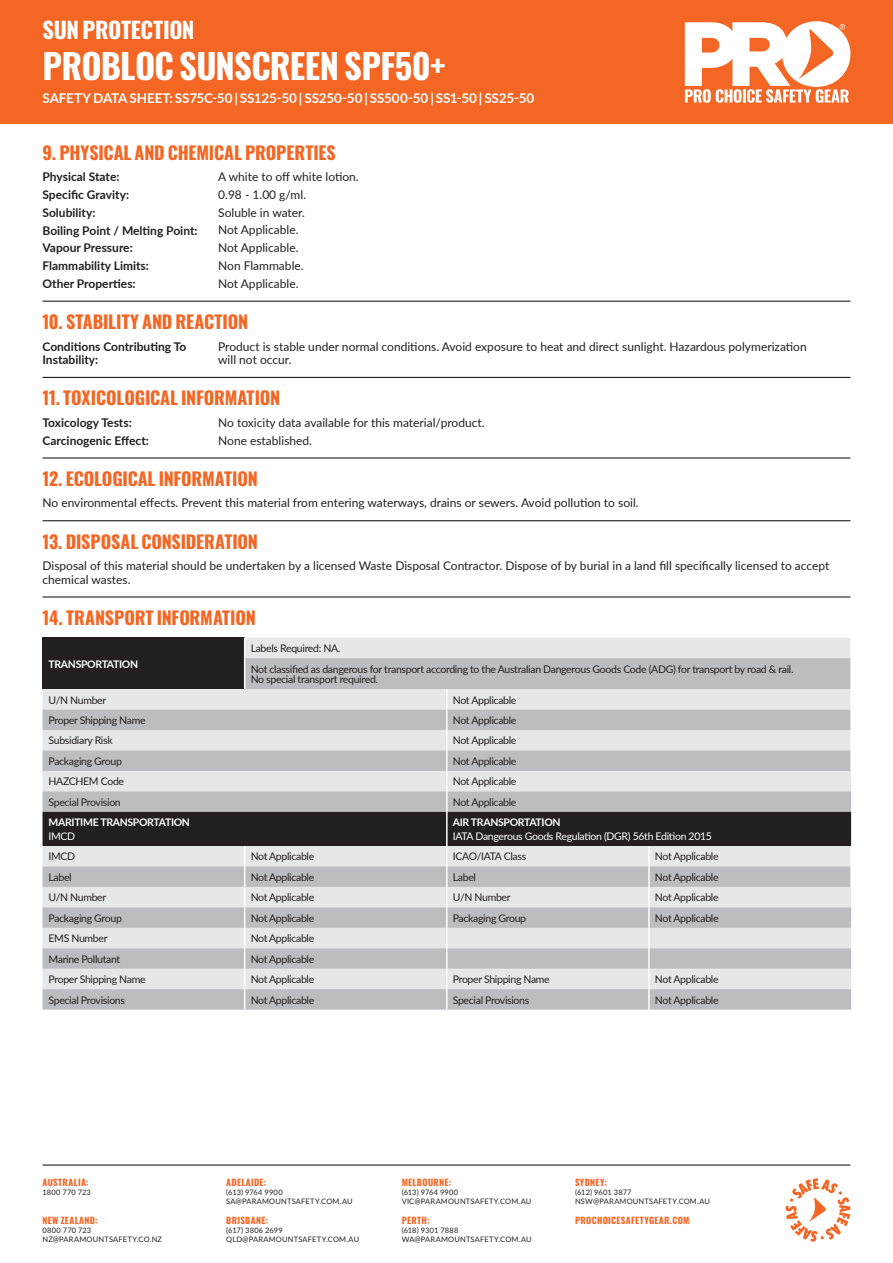
<style>
.page{position:relative;width:893px;height:1263px;background:#fff}
.page>*{position:absolute;margin:0;border:0;box-sizing:border-box;transform-origin:0 0}
.t1{font:700 34.5px "Oswald";letter-spacing:-.02em;color:#fff}
.t2{font:700 22.5px "Oswald";letter-spacing:-.015em;color:#fff}
.t3{font:700 18px "Oswald";letter-spacing:-.01em;color:#f36624}
.t4{font:700 13.5px "Lato";letter-spacing:-.01em;color:#fff}
.t5{font:12px/13.5px "Lato";color:#231f20}
.t6{font:700 12px/13.5px "Lato";color:#231f20}
.t7{font:10.5px/10.5px "Lato";letter-spacing:-.03em;color:#231f20}
.t8{font:700 10.5px "Lato";letter-spacing:-.03em;color:#fff}
.t9{font:10.5px "Lato";letter-spacing:-.03em;color:#fff}
.t10{font:700 9px "Oswald";letter-spacing:.035em;color:#f36624}
.t11{font:7.5px/9px "Lato";letter-spacing:.025em;color:#231f20}
</style>
<div class="page">
<div style="left:0;top:0;width:893px;height:124px;background:#f36624"></div>
<svg style="left:685px;top:21px;width:165px;height:82px"></svg>
<hr style="left:43px;top:1164px;width:807px;height:1px;background:#231f20">
<svg style="left:785px;top:1178px;width:65px;height:64px"></svg>
<hr style="left:43px;top:457px;width:807px;height:2px;background:#231f20">
<hr style="left:43px;top:520px;width:807px;height:1px;background:#231f20">
<hr style="left:43px;top:596px;width:807px;height:1px;background:#231f20">
<hr style="left:43px;top:377px;width:807px;height:1px;background:#231f20">
<hr style="left:43px;top:301px;width:807px;height:1px;background:#231f20">
<svg style="left:43px;top:638px;width:807px;height:20px;background:#b5b4b6"></svg>
<svg style="left:43px;top:658px;width:808px;height:154px;background:#c4c5c7"></svg>
<svg style="left:244px;top:638px;width:1px;height:20px"></svg>
<svg style="left:43px;top:812px;width:808px;height:198px;background:#b3b3b5"></svg>
<hr style="left:850px;top:689px;width:2px;height:20px;background:#fff">
<hr style="left:850px;top:709px;width:2px;height:21px;background:#fff">
<hr style="left:850px;top:730px;width:2px;height:20px;background:#fff">
<hr style="left:850px;top:750px;width:2px;height:21px;background:#fff">
<hr style="left:850px;top:846px;width:2px;height:20px;background:#fff">
<hr style="left:850px;top:866px;width:2px;height:21px;background:#fff">
<hr style="left:244px;top:658px;width:1px;height:31px;background:#fff">
<hr style="left:850px;top:658px;width:2px;height:31px;background:#fff">
<hr style="left:446px;top:689px;width:2px;height:20px;background:#fff">
<hr style="left:446px;top:709px;width:2px;height:21px;background:#fff">
<hr style="left:446px;top:730px;width:2px;height:20px;background:#fff">
<hr style="left:446px;top:750px;width:2px;height:21px;background:#fff">
<hr style="left:446px;top:771px;width:2px;height:20px;background:#fff">
<hr style="left:446px;top:791px;width:2px;height:21px;background:#fff">
<hr style="left:446px;top:812px;width:2px;height:34px;background:#fff">
<hr style="left:446px;top:846px;width:2px;height:20px;background:#fff">
<hr style="left:446px;top:866px;width:2px;height:21px;background:#fff">
<hr style="left:446px;top:887px;width:2px;height:20px;background:#fff">
<hr style="left:446px;top:907px;width:2px;height:21px;background:#fff">
<hr style="left:446px;top:928px;width:2px;height:20px;background:#fff">
<hr style="left:446px;top:948px;width:2px;height:21px;background:#fff">
<hr style="left:446px;top:969px;width:2px;height:20px;background:#fff">
<hr style="left:446px;top:989px;width:2px;height:21px;background:#fff">
<hr style="left:648px;top:846px;width:2px;height:20px;background:#fff">
<hr style="left:648px;top:866px;width:2px;height:21px;background:#fff">
<hr style="left:648px;top:887px;width:2px;height:20px;background:#fff">
<hr style="left:648px;top:907px;width:2px;height:21px;background:#fff">
<hr style="left:648px;top:928px;width:2px;height:20px;background:#fff">
<hr style="left:648px;top:948px;width:2px;height:21px;background:#fff">
<hr style="left:648px;top:969px;width:2px;height:20px;background:#fff">
<hr style="left:648px;top:989px;width:2px;height:21px;background:#fff">
<h2 class="t2" style="left:43px;top:19px;width:154px">SUN PROTECTION</h2>
<h1 class="t1" style="left:43px;top:48px;width:405px">PROBLOC SUNSCREEN SPF50+</h1>
<p class="t4" style="left:43px;top:88px;width:493px">SAFETY DATA SHEET: SS75C-50 | SS125-50 | SS250-50 | SS500-50 | SS1-50 | SS25-50</p>
<p class="t3" style="left:43px;top:143px;width:295px">9. PHYSICAL AND CHEMICAL PROPERTIES</p>
<p class="t6" style="left:43px;top:170px;width:79px">Physical State:</p>
<p class="t6" style="left:43px;top:187px;width:88px">Specific Gravity:</p>
<p class="t6" style="left:43px;top:205px;width:54px">Solubility:</p>
<p class="t6" style="left:43px;top:223px;width:157px">Boiling Point / Melting Point:</p>
<p class="t6" style="left:43px;top:241px;width:92px">Vapour Pressure:</p>
<p class="t6" style="left:43px;top:258px;width:108px">Flammability Limits:</p>
<p class="t6" style="left:43px;top:276px;width:95px">Other Properties:</p>
<p class="t5" style="left:218px;top:170px;width:142px">A white to off white lotion.</p>
<p class="t5" style="left:218px;top:187px;width:89px">0.98 - 1.00 g/ml.</p>
<p class="t5" style="left:218px;top:205px;width:88px">Soluble in water.</p>
<p class="t5" style="left:218px;top:223px;width:82px">Not Applicable.</p>
<p class="t5" style="left:218px;top:241px;width:82px">Not Applicable.</p>
<p class="t5" style="left:218px;top:258px;width:87px">Non Flammable.</p>
<p class="t5" style="left:218px;top:276px;width:82px">Not Applicable.</p>
<p class="t3" style="left:43px;top:312px;width:207px">10. STABILITY AND REACTION</p>
<p class="t6" style="left:43px;top:339px;width:145px">Conditions Contributing To<br>Instability:</p>
<p class="t5" style="left:218px;top:339px;width:590px">Product is stable under normal conditions. Avoid exposure to heat and direct sunlight. Hazardous polymerization will not occur.</p>
<p class="t3" style="left:43px;top:389px;width:239px">11. TOXICOLOGICAL INFORMATION</p>
<p class="t5" style="left:218px;top:415px;width:268px">No toxicity data available for this material/product.</p>
<p class="t5" style="left:218px;top:433px;width:95px">None established.</p>
<p class="t3" style="left:43px;top:469px;width:217px">12. ECOLOGICAL INFORMATION</p>
<p class="t5" style="left:43px;top:496px;width:598px">No environmental effects. Prevent this material from entering waterways, drains or sewers. Avoid pollution to soil.</p>
<p class="t3" style="left:43px;top:532px;width:217px">13. DISPOSAL CONSIDERATION</p>
<p class="t5" style="left:43px;top:558px;width:788px">Disposal of this material should be undertaken by a licensed Waste Disposal Contractor. Dispose of by burial in a land fill specifically licensed to accept chemical wastes.</p>
<p class="t6" style="left:43px;top:415px;width:91px">Toxicology Tests:</p>
<p class="t6" style="left:43px;top:433px;width:108px">Carcinogenic Effect:</p>
<p class="t3" style="left:43px;top:608px;width:215px">14. TRANSPORT INFORMATION</p>
<p class="t8" style="left:49px;top:656px;width:91px">TRANSPORTATION</p>
<p class="t7" style="left:251px;top:643px;width:91px">Labels Required: NA.</p>
<p class="t7" style="left:251px;top:663px;width:544px">Not classified as dangerous for transport according to the Australian Dangerous Goods Code (ADG) for transport by road &amp; rail.<br>No special transport required.</p>
<p class="t7" style="left:49px;top:694px;width:59px">U/N Number</p>
<p class="t7" style="left:453px;top:694px;width:65px">Not Applicable</p>
<p class="t7" style="left:49px;top:714px;width:99px">Proper Shipping Name</p>
<p class="t7" style="left:453px;top:714px;width:65px">Not Applicable</p>
<p class="t7" style="left:49px;top:735px;width:66px">Subsidiary Risk</p>
<p class="t7" style="left:453px;top:735px;width:65px">Not Applicable</p>
<p class="t7" style="left:49px;top:755px;width:75px">Packaging Group</p>
<p class="t7" style="left:453px;top:755px;width:65px">Not Applicable</p>
<p class="t7" style="left:49px;top:776px;width:77px">HAZCHEM Code</p>
<p class="t7" style="left:453px;top:776px;width:65px">Not Applicable</p>
<p class="t7" style="left:49px;top:796px;width:74px">Special Provision</p>
<p class="t7" style="left:453px;top:796px;width:65px">Not Applicable</p>
<p class="t8" style="left:49px;top:815px;width:143px">MARITIME TRANSPORTATION</p>
<p class="t9" style="left:49px;top:829px;width:28px">IMCD</p>
<p class="t8" style="left:453px;top:815px;width:109px">AIR TRANSPORTATION</p>
<p class="t9" style="left:453px;top:829px;width:261px">IATA Dangerous Goods Regulation (DGR) 56th Edition 2015</p>
<p class="t7" style="left:49px;top:851px;width:28px">IMCD</p>
<p class="t7" style="left:251px;top:851px;width:65px">Not Applicable</p>
<p class="t7" style="left:453px;top:851px;width:75px">ICAO/IATA Class</p>
<p class="t7" style="left:655px;top:851px;width:65px">Not Applicable</p>
<p class="t7" style="left:49px;top:871px;width:25px">Label</p>
<p class="t7" style="left:251px;top:871px;width:65px">Not Applicable</p>
<p class="t7" style="left:453px;top:871px;width:25px">Label</p>
<p class="t7" style="left:655px;top:871px;width:65px">Not Applicable</p>
<p class="t7" style="left:49px;top:892px;width:59px">U/N Number</p>
<p class="t7" style="left:251px;top:892px;width:65px">Not Applicable</p>
<p class="t7" style="left:453px;top:892px;width:59px">U/N Number</p>
<p class="t7" style="left:655px;top:892px;width:65px">Not Applicable</p>
<p class="t7" style="left:49px;top:912px;width:75px">Packaging Group</p>
<p class="t7" style="left:251px;top:912px;width:65px">Not Applicable</p>
<p class="t7" style="left:453px;top:912px;width:75px">Packaging Group</p>
<p class="t7" style="left:655px;top:912px;width:65px">Not Applicable</p>
<p class="t7" style="left:49px;top:933px;width:60px">EMS Number</p>
<p class="t7" style="left:251px;top:933px;width:65px">Not Applicable</p>
<p class="t7" style="left:49px;top:953px;width:73px">Marine Pollutant</p>
<p class="t7" style="left:251px;top:953px;width:65px">Not Applicable</p>
<p class="t7" style="left:49px;top:974px;width:99px">Proper Shipping Name</p>
<p class="t7" style="left:251px;top:974px;width:65px">Not Applicable</p>
<p class="t7" style="left:453px;top:974px;width:99px">Proper Shipping Name</p>
<p class="t7" style="left:655px;top:974px;width:65px">Not Applicable</p>
<p class="t7" style="left:49px;top:994px;width:78px">Special Provisions</p>
<p class="t7" style="left:251px;top:994px;width:65px">Not Applicable</p>
<p class="t7" style="left:453px;top:994px;width:78px">Special Provisions</p>
<p class="t7" style="left:655px;top:994px;width:65px">Not Applicable</p>
<p class="t10" style="left:43px;top:1177px;width:48px">AUSTRALIA:</p>
<p class="t11" style="left:43px;top:1187px;width:50px">1800 770 723</p>
<p class="t10" style="left:43px;top:1215px;width:57px">NEW ZEALAND:</p>
<p class="t11" style="left:43px;top:1225px;width:121px">0800 770 723<br>NZ@PARAMOUNTSAFETY.CO.NZ</p>
<p class="t10" style="left:226px;top:1177px;width:42px">ADELAIDE:</p>
<p class="t11" style="left:226px;top:1187px;width:128px">(613) 9764 9900<br>SA@PARAMOUNTSAFETY.COM.AU</p>
<p class="t10" style="left:226px;top:1215px;width:43px">BRISBANE:</p>
<p class="t11" style="left:226px;top:1225px;width:134px">(617) 3806 2699<br>QLD@PARAMOUNTSAFETY.COM.AU</p>
<p class="t10" style="left:402px;top:1177px;width:51px">MELBOURNE:</p>
<p class="t11" style="left:402px;top:1187px;width:131px">(613) 9764 9900<br>VIC@PARAMOUNTSAFETY.COM.AU</p>
<p class="t10" style="left:402px;top:1215px;width:30px">PERTH:</p>
<p class="t11" style="left:402px;top:1225px;width:131px">(618) 9301 7888<br>WA@PARAMOUNTSAFETY.COM.AU</p>
<p class="t10" style="left:575px;top:1177px;width:33px">SYDNEY:</p>
<p class="t11" style="left:575px;top:1187px;width:136px">(612) 9601 3877<br>NSW@PARAMOUNTSAFETY.COM.AU</p>
<p class="t10" style="left:575px;top:1215px;width:116px">PROCHOICESAFETYGEAR.COM</p>
</div>
